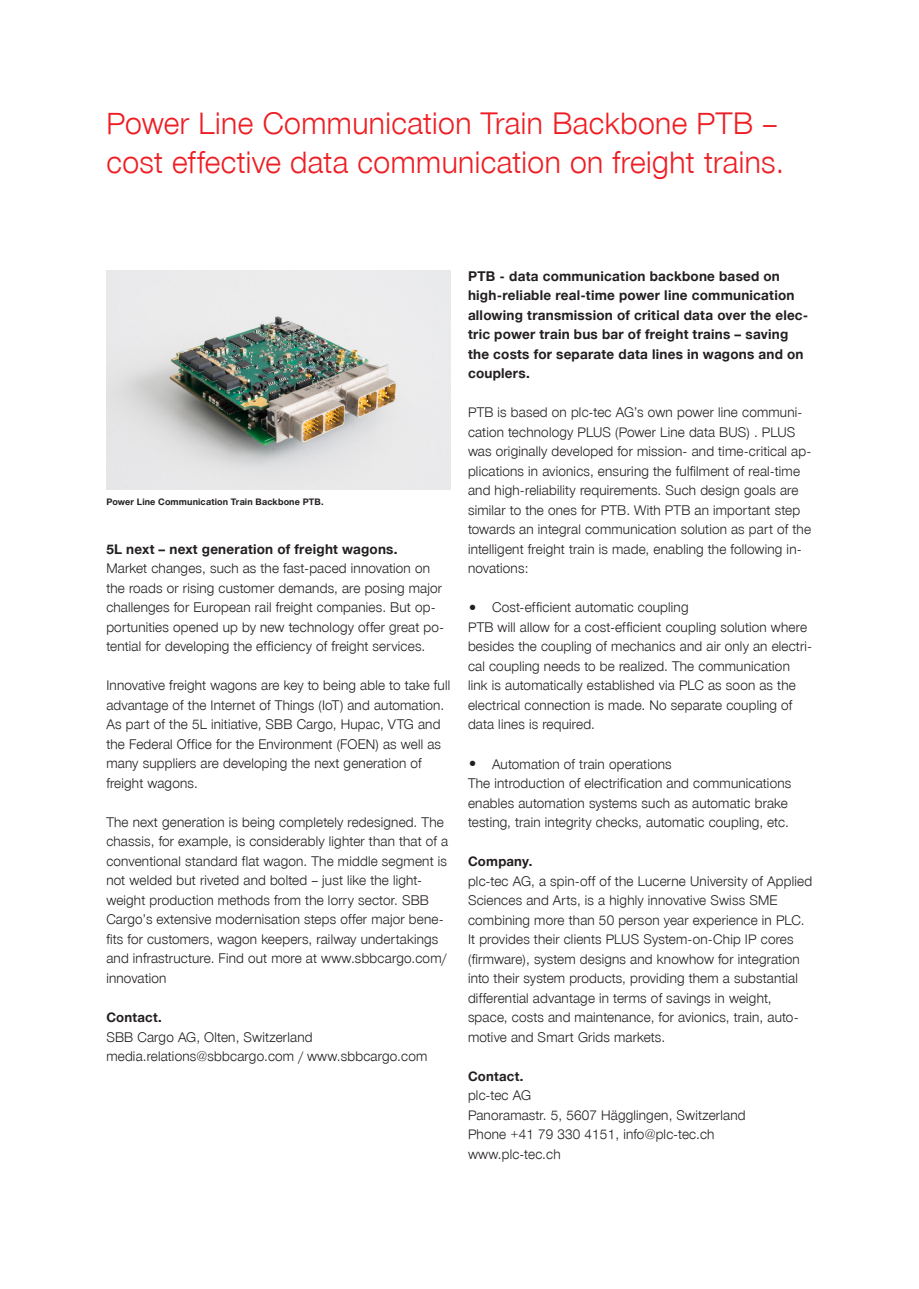
<style>
.page{position:relative;width:919px;height:1289px;background:#fff}
.page>*{position:absolute;margin:0;border:0;box-sizing:border-box;transform-origin:0 0}
.t1{font:300 30px/39px "SBB";letter-spacing:.015em;color:#ee1d23}
.t2{font:300 13.5px/19.5px "SBB";letter-spacing:.015em;color:#231f20}
.t3{font:700 13.5px/19.5px "SBB";letter-spacing:.015em;color:#231f20}
.t4{font:700 13.2px "SBB";letter-spacing:.015em;color:#231f20}
.t5{font:700 9px "SBB";letter-spacing:.015em;color:#231f20}
.s1{font-size:18px}
</style>
<div class="page">
<img style="left:106px;top:270px;width:345px;height:219px">
<h1 class="t1" style="left:106px;top:102px;width:679px">Power Line Communication Train Backbone PTB – cost effective data communication on freight trains.</h1>
<p class="t5" style="left:106px;top:495px;width:219px">Power Line Communication Train Backbone PTB.</p>
<p class="t3" style="left:106px;top:538px;width:293px">5L next – next generation of freight wagons.</p>
<p class="t2" style="left:106px;top:558px;width:339px">Market changes, such as the fast-paced innovation on the roads or rising customer demands, are posing major challenges for European rail freight companies. But op&shy;portunities opened up by new technology offer great po&shy;tential for developing the efficiency of freight services.</p>
<p class="t2" style="left:106px;top:675px;width:345px">Innovative freight wagons are key to being able to take full advantage of the Internet of Things (IoT) and automation.<br>As part of the 5L initiative, SBB Cargo, Hupac, VTG and the Federal Office for the Environment (FOEN) as well as many suppliers are developing the next generation of freight wagons.</p>
<p class="t2" style="left:106px;top:811px;width:343px">The next generation is being completely redesigned. The chassis, for example, is considerably lighter than that of a conventional standard flat wagon. The middle segment is not welded but riveted and bolted – just like the light&shy;weight production methods from the lorry sector. SBB Cargo’s extensive modernisation steps offer major bene&shy;fits for customers, wagon keepers, railway undertakings and infrastructure. Find out more at www.sbbcargo.com/ innovation</p>
<p class="t4" style="left:106px;top:1007px;width:57px">Contact.</p>
<p class="t2" style="left:106px;top:1026px;width:322px">SBB Cargo AG, Olten, Switzerland media.relations@sbbcargo.com / www.sbbcargo.com</p>
<p class="t3" style="left:468px;top:265px;width:342px">PTB - data communication backbone based on high-reliable real-time power line communication allowing transmission of critical data over the elec&shy;tric power train bus bar of freight trains – saving the costs for separate data lines in wagons and on couplers.</p>
<p class="t2" style="left:468px;top:402px;width:345px">PTB is based on plc-tec AG’s own power line communi&shy;cation technology PLUS (Power Line data BUS) . PLUS was originally developed for mission- and time-critical ap&shy;plications in avionics, ensuring the fulfilment of real-time and high-reliability requirements. Such design goals are similar to the ones for PTB. With PTB an important step towards an integral communication solution as part of the intelligent freight train is made, enabling the following in&shy;novations:</p>
<p class="t2" style="left:468px;top:597px;width:346px"><span class="s1">•</span> Cost-efficient automatic coupling<br>PTB will allow for a cost-efficient coupling solution where besides the coupling of mechanics and air only an electri&shy;cal coupling needs to be realized. The communication link is automatically established via PLC as soon as the electrical connection is made. No separate coupling of data lines is required.</p>
<p class="t2" style="left:468px;top:753px;width:325px"><span class="s1">•</span> Automation of train operations<br>The introduction of electrification and communications enables automation systems such as automatic brake testing, train integrity checks, automatic coupling, etc.</p>
<p class="t4" style="left:468px;top:851px;width:66px">Company.</p>
<p class="t2" style="left:468px;top:870px;width:345px">plc-tec AG, a spin-off of the Lucerne University of Applied Sciences and Arts, is a highly innovative Swiss SME combining more than 50 person year experience in PLC.<br>It provides their clients PLUS System-on-Chip IP cores (firmware), system designs and knowhow for integration into their system products, providing them a substantial differential advantage in terms of savings in weight, space, costs and maintenance, for avionics, train, auto&shy;motive and Smart Grids markets.</p>
<p class="t4" style="left:468px;top:1066px;width:57px">Contact.</p>
<p class="t2" style="left:468px;top:1084px;width:279px">plc-tec AG<br>Panoramastr. 5, 5607 Hägglingen, Switzerland<br>Phone +41 79 330 4151, info@plc-tec.ch www.plc-tec.ch</p>
</div>
